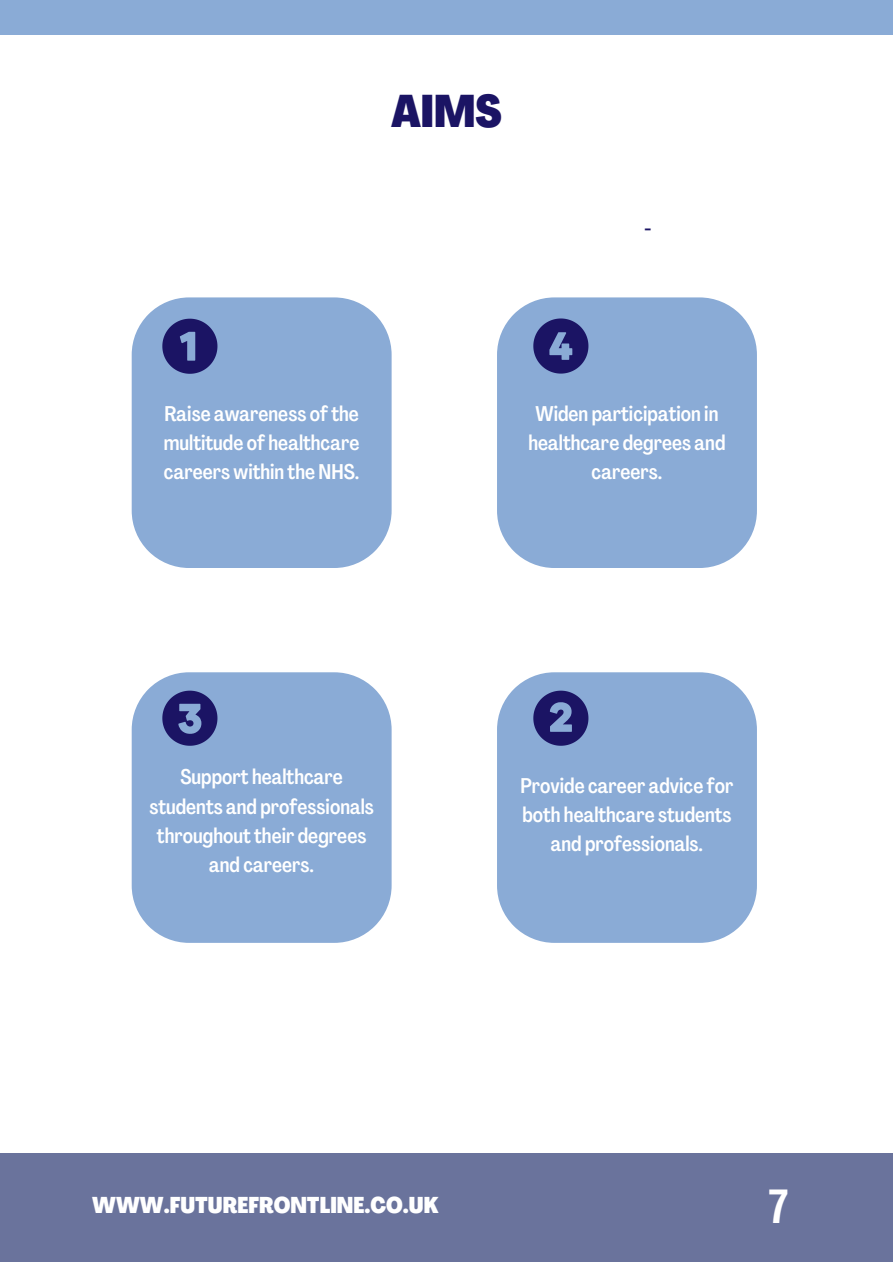
<style>
.page{position:relative;width:893px;height:1264px;background:#fff}
.page>*{position:absolute;margin:0;border:0;box-sizing:border-box;transform-origin:0 0}
.t1{font:500 47.25px "Agrandir Tight";color:#fff}
.t2{font:800 45px "Agrandir Tight";color:#1b1464}
.t3{font:800 22.5px "Agrandir Tight";color:#fff}
.t4{font:500 21px/29.2px "Agrandir Tight";color:#fff;text-align:center}
.t5{font:500 21px "Agrandir Tight";color:#1b1464}
</style>
<div class="page">
<div style="left:0;top:1153px;width:892px;height:108px;background:#6a739c"></div>
<div style="left:132px;top:297px;width:259px;height:271px;background:#8aabd6"></div>
<div style="left:0;top:0;width:892px;height:35px;background:#8aabd6"></div>
<div style="left:497px;top:297px;width:259px;height:271px;background:#8aabd6"></div>
<div style="left:132px;top:672px;width:259px;height:270px;background:#8aabd6"></div>
<div style="left:497px;top:672px;width:259px;height:270px;background:#8aabd6"></div>
<svg style="left:162px;top:319px;width:55px;height:55px;background:#3d4286"></svg>
<svg style="left:533px;top:690px;width:55px;height:55px;background:#434a8d"></svg>
<svg style="left:162px;top:690px;width:55px;height:55px;background:#434b8d"></svg>
<svg style="left:533px;top:318px;width:55px;height:55px;background:#40468a"></svg>
<p class="t2" style="left:391px;top:94px;width:112px">AIMS</p>
<p class="t5" style="left:644px;top:220px;width:9px">-</p>
<p class="t4" style="left:164px;top:401px;width:197px;text-align:justify">Raise awareness of the multitude of healthcare careers within the NHS.</p>
<p class="t4" style="left:528px;top:401px;width:198px">Widen participation in healthcare degrees and careers.</p>
<p class="t4" style="left:149px;top:764px;width:226px">Support healthcare students and professionals throughout their degrees and careers.</p>
<p class="t4" style="left:520px;top:773px;width:215px">Provide career advice for both healthcare students and professionals.</p>
<p class="t3" style="left:92px;top:1196px;width:348px">WWW.FUTUREFRONTLINE.CO.UK</p>
<p class="t1" style="left:768px;top:1187px;width:21px">7</p>
</div>
